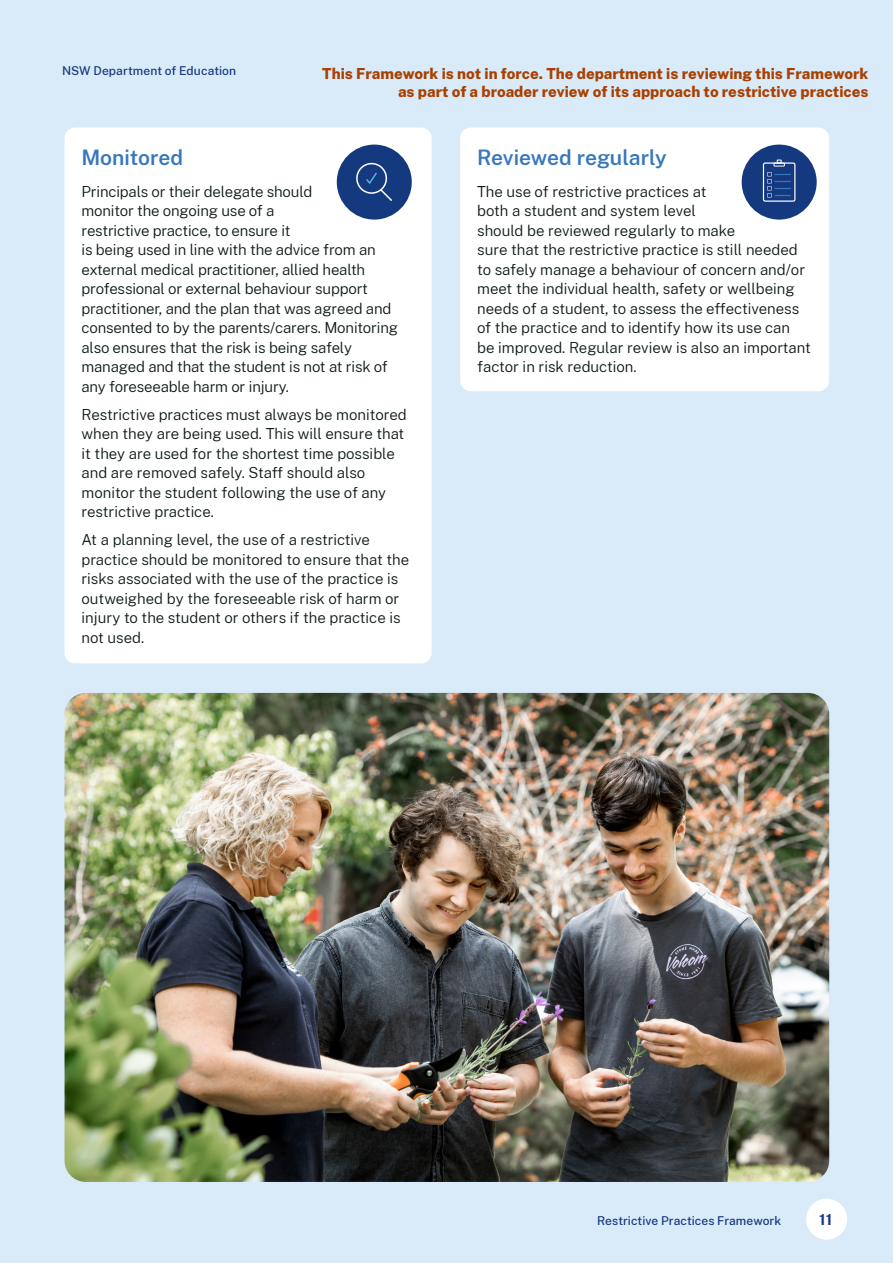
<style>
.page{position:relative;width:893px;height:1263px;background:#d9ebf9}
.page>*{position:absolute;margin:0;border:0;box-sizing:border-box;transform-origin:0 0}
.Heading_3__H3{font:600 21px "Public Sans";letter-spacing:-.005em;color:#3777bc}
.Body{font:300 15px/19.5px "Public Sans";letter-spacing:-.005em;color:#0e1a18}
.t1{font:800 15px/18px "Public Sans";color:#aa4000;text-align:right}
.t2{font:700 15px "Public Sans";color:#15397f}
.t3{font:500 12px "Public Sans";letter-spacing:.005em;color:#15397f}
</style>
<div class="page">
<div style="left:65px;top:128px;width:367px;height:535px;background:#fff;border-radius:11px"></div>
<div style="left:460px;top:128px;width:369px;height:263px;background:#fff;border-radius:11px"></div>
<div style="left:806px;top:1199px;width:41px;height:41px;background:#fff;border-radius:50%"></div>
<div style="left:337px;top:145px;width:75px;height:75px;background:#15397f;border-radius:50%"></div>
<svg style="left:356px;top:163px;width:36px;height:38px"></svg>
<div style="left:742px;top:145px;width:75px;height:75px;background:#15397f;border-radius:50%"></div>
<svg style="left:763px;top:160px;width:32px;height:42px"></svg>
<img style="left:65px;top:693px;width:764px;height:489px">
<p class="t3" style="left:62px;top:62px;width:176px">NSW Department of Education</p>
<p class="t1" style="left:322px;top:63px;width:548px">This Framework is not in force. The department is reviewing this Framework as part of a broader review of its approach to restrictive practices</p>
<h3 class="Heading_3__H3" style="left:82px;top:142px;width:103px">Monitored</h3>
<p class="Body" style="left:82px;top:181px;width:318px">Principals or their delegate should<br>monitor the ongoing use of a<br>restrictive practice, to ensure it<br>is being used in line with the advice from an external medical practitioner, allied health professional or external behaviour support practitioner, and the plan that was agreed and consented to by the parents/carers. Monitoring also ensures that the risk is being safely managed and that the student is not at risk of any foreseeable harm or injury.</p>
<p class="Body" style="left:82px;top:404px;width:327px">Restrictive practices must always be monitored when they are being used. This will ensure that it they are used for the shortest time possible and are removed safely. Staff should also monitor the student following the use of any restrictive practice.</p>
<p class="Body" style="left:82px;top:529px;width:329px">At a planning level, the use of a restrictive practice should be monitored to ensure that the risks associated with the use of the practice is outweighed by the foreseeable risk of harm or injury to the student or others if the practice is not used.</p>
<h3 class="Heading_3__H3" style="left:477px;top:142px;width:191px">Reviewed regularly</h3>
<p class="Body" style="left:477px;top:181px;width:335px">The use of restrictive practices at<br>both a student and system level<br>should be reviewed regularly to make<br>sure that the restrictive practice is still needed to safely manage a behaviour of concern and/or meet the individual health, safety or wellbeing needs of a student, to assess the effectiveness of the practice and to identify how its use can be improved. Regular review is also an important factor in risk reduction.</p>
<p class="t3" style="left:597px;top:1212px;width:186px">Restrictive Practices Framework</p>
<p class="t2" style="left:819px;top:1208px;width:14px">11</p>
</div>
